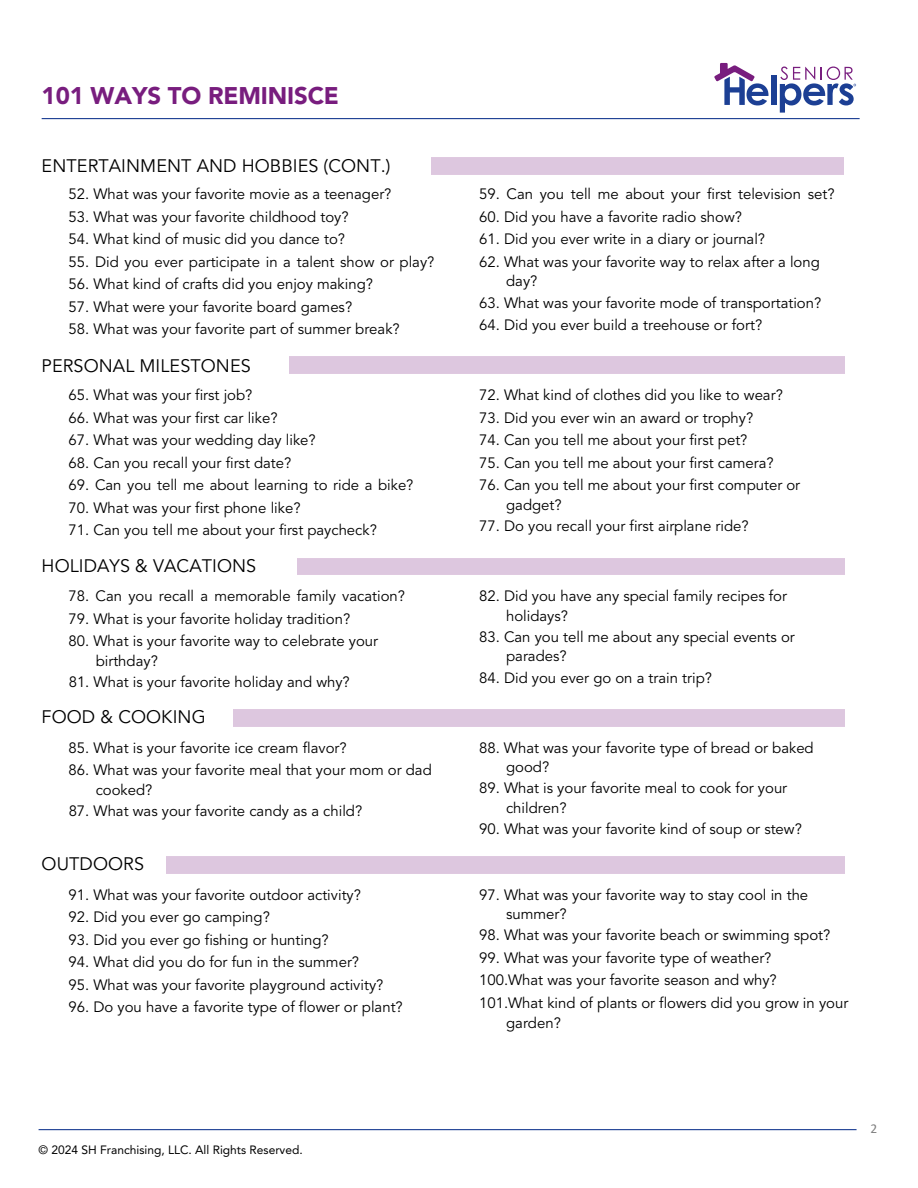
<style>
.page{position:relative;width:918px;height:1188px;background:#fff}
.page>*{position:absolute;margin:0;border:0;box-sizing:border-box;transform-origin:0 0}
.t1{font:900 24px "Avenir LT Std";letter-spacing:-.005em;color:#781d7e}
.t2{font:18px "Avenir LT Std";letter-spacing:.005em;color:#000}
.t3{font:15px/22.5px "Avenir LT Std";color:#000}
.t4{font:13.5px "Calibri";color:#808080}
.t5{font:12px "Avenir LT Std";color:#000}
</style>
<div class="page">
<hr style="left:42px;top:118px;width:818px;height:1px;background:#1b3e93">
<div style="left:771px;top:76px;width:6px;height:29px;background:#1c3f94"></div>
<svg style="left:714px;top:63px;width:54px;height:42px"></svg>
<svg style="left:780px;top:67px;width:76px;height:46px"></svg>
<hr style="left:39px;top:1129px;width:818px;height:1px;background:#1b3e93">
<p class="t1" style="left:42px;top:85px;width:299px">101 WAYS TO REMINISCE</p>
<h3 class="t2" style="left:42px;top:159px;width:350px">ENTERTAINMENT AND HOBBIES (CONT.)</h3>
<h3 class="t3" style="left:69px;top:184px;width:324px">52. What was your favorite movie as a teenager?</h3>
<h3 class="t3" style="left:69px;top:207px;width:281px">53. What was your favorite childhood toy?</h3>
<h3 class="t3" style="left:69px;top:229px;width:278px">54. What kind of music did you dance to?</h3>
<h3 class="t3" style="left:69px;top:252px;width:367px">55. Did you ever participate in a talent show or play?</h3>
<h3 class="t3" style="left:69px;top:274px;width:306px">56. What kind of crafts did you enjoy making?</h3>
<h3 class="t3" style="left:69px;top:297px;width:285px">57. What were your favorite board games?</h3>
<h3 class="t3" style="left:69px;top:319px;width:333px">58. What was your favorite part of summer break?</h3>
<h3 class="t2" style="left:42px;top:358px;width:211px">PERSONAL MILESTONES</h3>
<h3 class="t3" style="left:69px;top:385px;width:185px">65. What was your first job?</h3>
<h3 class="t3" style="left:69px;top:408px;width:210px">66. What was your first car like?</h3>
<h3 class="t3" style="left:69px;top:430px;width:249px">67. What was your wedding day like?</h3>
<h3 class="t3" style="left:69px;top:453px;width:224px">68. Can you recall your first date?</h3>
<h3 class="t3" style="left:69px;top:475px;width:346px">69. Can you tell me about learning to ride a bike?</h3>
<h3 class="t3" style="left:69px;top:498px;width:233px">70. What was your first phone like?</h3>
<h3 class="t3" style="left:69px;top:520px;width:310px">71. Can you tell me about your first paycheck?</h3>
<h3 class="t2" style="left:42px;top:558px;width:216px">HOLIDAYS &amp; VACATIONS</h3>
<h2 class="t3" style="left:69px;top:586px;width:338px">78. Can you recall a memorable family vacation?</h2>
<h2 class="t3" style="left:69px;top:609px;width:283px">79. What is your favorite holiday tradition?</h2>
<h2 class="t3" style="left:69px;top:631px;width:311px">80. What is your favorite way to celebrate your</h2>
<p class="t3" style="left:96px;top:651px;width:64px">birthday?</p>
<h3 class="t3" style="left:69px;top:672px;width:283px">81. What is your favorite holiday and why?</h3>
<h3 class="t2" style="left:42px;top:709px;width:166px">FOOD &amp; COOKING</h3>
<h2 class="t3" style="left:69px;top:738px;width:280px">85. What is your favorite ice cream flavor?</h2>
<h2 class="t3" style="left:69px;top:760px;width:365px">86. What was your favorite meal that your mom or dad</h2>
<p class="t3" style="left:96px;top:780px;width:58px">cooked?</p>
<h3 class="t3" style="left:69px;top:801px;width:295px">87. What was your favorite candy as a child?</h3>
<p class="t2" style="left:42px;top:856px;width:104px">OUTDOORS</p>
<h3 class="t3" style="left:69px;top:885px;width:294px">91. What was your favorite outdoor activity?</h3>
<h3 class="t3" style="left:69px;top:907px;width:203px">92. Did you ever go camping?</h3>
<h3 class="t3" style="left:69px;top:930px;width:262px">93. Did you ever go fishing or hunting?</h3>
<h3 class="t3" style="left:69px;top:952px;width:292px">94. What did you do for fun in the summer?</h3>
<h3 class="t3" style="left:69px;top:975px;width:316px">95. What was your favorite playground activity?</h3>
<h3 class="t3" style="left:69px;top:997px;width:336px">96. Do you have a favorite type of flower or plant?</h3>
<h2 class="t5" style="left:39px;top:1145px;width:266px">© 2024 SH Franchising, LLC. All Rights Reserved.</h2>
<h3 class="t3" style="left:479px;top:184px;width:357px">59. Can you tell me about your first television set?</h3>
<h3 class="t3" style="left:479px;top:207px;width:264px">60. Did you have a favorite radio show?</h3>
<h3 class="t3" style="left:479px;top:229px;width:288px">61. Did you ever write in a diary or journal?</h3>
<h3 class="t3" style="left:479px;top:252px;width:342px">62. What was your favorite way to relax after a long</h3>
<h3 class="t3" style="left:506px;top:271px;width:33px">day?</h3>
<h3 class="t3" style="left:479px;top:293px;width:344px">63. What was your favorite mode of transportation?</h3>
<h3 class="t3" style="left:479px;top:315px;width:285px">64. Did you ever build a treehouse or fort?</h3>
<h3 class="t3" style="left:479px;top:385px;width:305px">72. What kind of clothes did you like to wear?</h3>
<h3 class="t3" style="left:479px;top:408px;width:276px">73. Did you ever win an award or trophy?</h3>
<h3 class="t3" style="left:479px;top:430px;width:270px">74. Can you tell me about your first pet?</h3>
<h3 class="t3" style="left:479px;top:453px;width:296px">75. Can you tell me about your first camera?</h3>
<h3 class="t3" style="left:479px;top:475px;width:323px">76. Can you tell me about your first computer or</h3>
<h3 class="t3" style="left:506px;top:495px;width:57px">gadget?</h3>
<h2 class="t3" style="left:479px;top:516px;width:271px">77. Do you recall your first airplane ride?</h2>
<h3 class="t3" style="left:479px;top:586px;width:309px">82. Did you have any special family recipes for</h3>
<h3 class="t3" style="left:506px;top:606px;width:63px">holidays?</h3>
<h3 class="t3" style="left:479px;top:627px;width:317px">83. Can you tell me about any special events or</h3>
<h3 class="t3" style="left:506px;top:646px;width:62px">parades?</h3>
<h3 class="t3" style="left:479px;top:668px;width:234px">84. Did you ever go on a train trip?</h3>
<p class="t3" style="left:479px;top:738px;width:336px">88. What was your favorite type of bread or baked</p>
<h3 class="t3" style="left:506px;top:757px;width:45px">good?</h3>
<h3 class="t3" style="left:479px;top:778px;width:310px">89. What is your favorite meal to cook for your</h3>
<h3 class="t3" style="left:506px;top:798px;width:62px">children?</h3>
<h3 class="t3" style="left:479px;top:819px;width:324px">90. What was your favorite kind of soup or stew?</h3>
<h3 class="t3" style="left:479px;top:884px;width:331px">97. What was your favorite way to stay cool in the</h3>
<h2 class="t3" style="left:506px;top:904px;width:62px">summer?</h2>
<p class="t3" style="left:479px;top:925px;width:353px">98. What was your favorite beach or swimming spot?</p>
<p class="t3" style="left:479px;top:948px;width:371px">99. What was your favorite type of weather?<br>100.What was your favorite season and why?<br>101.What kind of plants or flowers did you grow in your</p>
<h3 class="t3" style="left:506px;top:1013px;width:56px">garden?</h3>
<h1 class="t4" style="left:870px;top:1123px;width:8px">2</h1>
</div>
